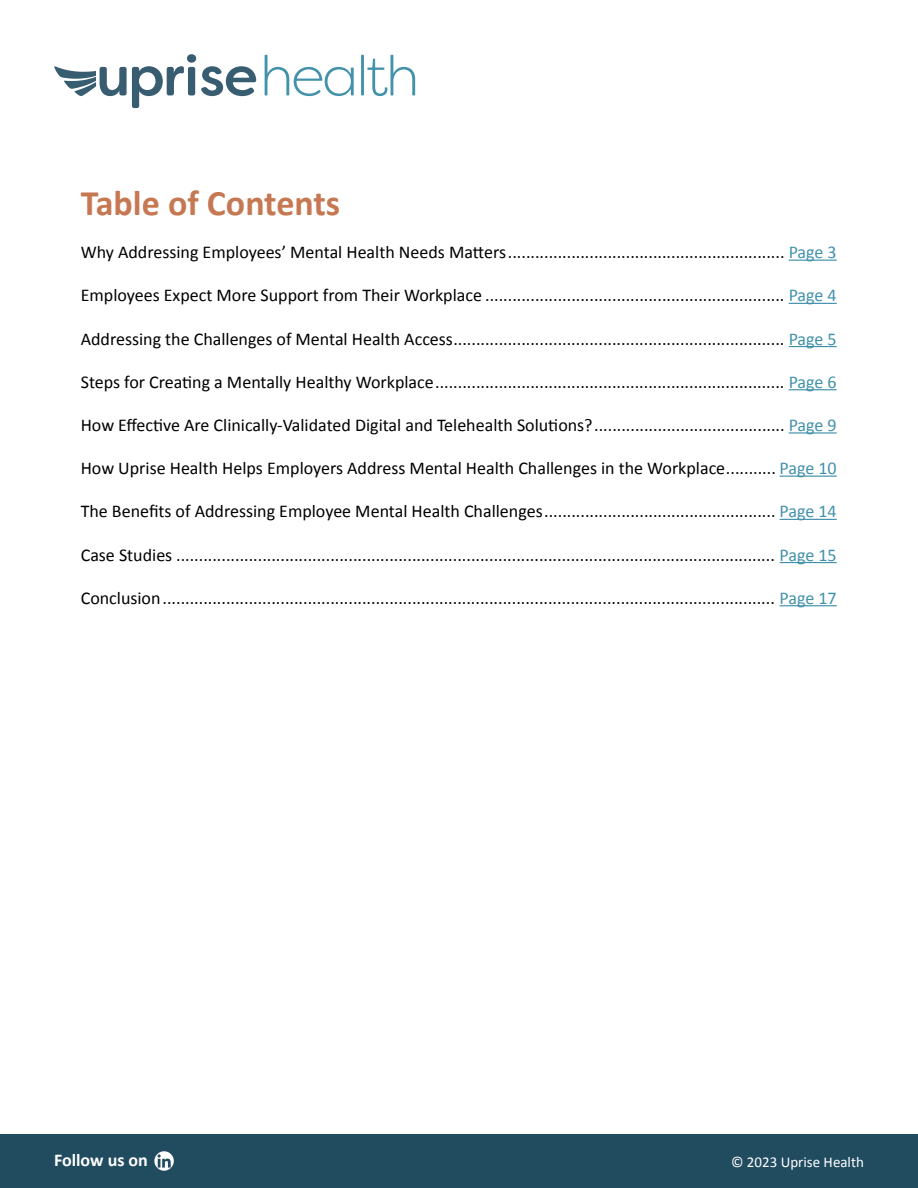
<style>
.page{position:relative;width:918px;height:1188px;background:#fff}
.page>*{position:absolute;margin:0;border:0;box-sizing:border-box;transform-origin:0 0}
.t1{font:700 36px "Calibri";color:#c67852}
.t2{font:18px "Calibri";color:#000}
.t3{font:700 18px "Calibri";color:#fff}
.t4{font:15px "Calibri";color:#fff}
.s1{color:#4291aa}
</style>
<div class="page">
<svg style="left:265px;top:55px;width:89px;height:41px"></svg>
<svg style="left:361px;top:55px;width:54px;height:41px"></svg>
<svg style="left:54px;top:54px;width:202px;height:54px"></svg>
<hr style="left:789px;top:260px;width:48px;height:1px;background:#4291aa">
<hr style="left:789px;top:303px;width:48px;height:1px;background:#4291aa">
<hr style="left:789px;top:346px;width:48px;height:1px;background:#4291aa">
<hr style="left:789px;top:389px;width:48px;height:1px;background:#4291aa">
<hr style="left:789px;top:432px;width:48px;height:2px;background:#4291aa">
<hr style="left:780px;top:476px;width:57px;height:1px;background:#4291aa">
<hr style="left:780px;top:519px;width:57px;height:1px;background:#4291aa">
<hr style="left:780px;top:562px;width:57px;height:1px;background:#4291aa">
<hr style="left:780px;top:605px;width:57px;height:1px;background:#4291aa">
<div style="left:0;top:1134px;width:918px;height:54px;background:#214c60"></div>
<svg style="left:154px;top:1151px;width:20px;height:20px"></svg>
<h1 class="t1" style="left:81px;top:178px;width:261px">Table of Contents</h1>
<p class="t2" style="left:81px;top:240px;width:758px">Why Addressing Employees’ Mental Health Needs Matters............................................................. <span class="s1">Page 3</span></p>
<p class="t2" style="left:81px;top:283px;width:758px">Employees Expect More Support from Their Workplace .................................................................. <span class="s1">Page 4</span></p>
<p class="t2" style="left:81px;top:326px;width:758px">Addressing the Challenges of Mental Health Access......................................................................... <span class="s1">Page 5</span></p>
<p class="t2" style="left:81px;top:369px;width:758px">Steps for Creating a Mentally Healthy Workplace............................................................................. <span class="s1">Page 6</span></p>
<p class="t2" style="left:81px;top:412px;width:758px">How Effective Are Clinically-Validated Digital and Telehealth Solutions?.......................................... <span class="s1">Page 9</span></p>
<p class="t2" style="left:81px;top:456px;width:758px">How Uprise Health Helps Employers Address Mental Health Challenges in the Workplace........... <span class="s1">Page 10</span></p>
<p class="t2" style="left:81px;top:499px;width:758px">The Benefits of Addressing Employee Mental Health Challenges................................................... <span class="s1">Page 14</span></p>
<p class="t2" style="left:81px;top:542px;width:758px">Case Studies .................................................................................................................................... <span class="s1">Page 15</span></p>
<p class="t2" style="left:81px;top:585px;width:758px">Conclusion....................................................................................................................................... <span class="s1">Page 17</span></p>
<p class="t3" style="left:54px;top:1147px;width:95px">Follow us on</p>
<p class="t4" style="left:731px;top:1151px;width:134px">© 2023 Uprise Health</p>
</div>
